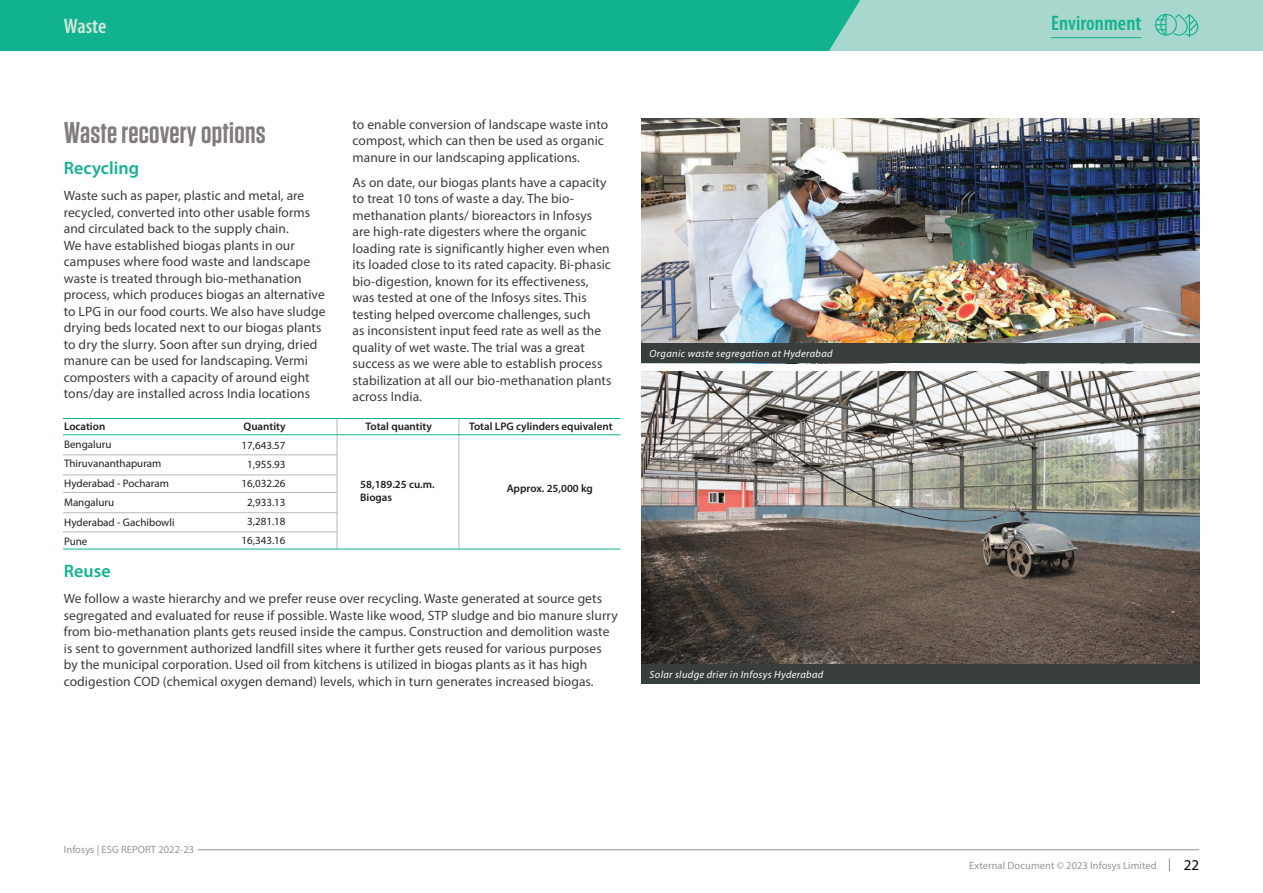
<style>
.page{position:relative;width:1263px;height:893px;background:#fff}
.page>*{position:absolute;margin:0;border:0;box-sizing:border-box;transform-origin:0 0}
.t1{font:600 30px "Tungsten";letter-spacing:.01em;color:#817b79}
.t2{font:600 condensed 21px "Myriad Pro";letter-spacing:.005em;color:#10b28f}
.t3{font:600 condensed 21px "Myriad Pro";color:#d7e8da}
.t4{font:600 18px "Myriad Pro";letter-spacing:.005em;color:#10b28f}
.t5{font:15px "Myriad Pro";color:#040503}
.t6{font:13.5px/16.5px "Myriad Pro";letter-spacing:.005em;color:#383d3d}
.t7{font:10.95px/19.4px "Myriad Pro";color:#201d1e}
.t8{font:600 10.95px/13.2px "Myriad Pro";color:#201d1e}
.t9{font:italic 10.5px "Myriad Pro";letter-spacing:.03em;color:#fff}
.t10{font:10.5px "Myriad Pro";letter-spacing:.005em;color:#939598}
</style>
<div class="page">
<svg style="left:1169px;top:858px;width:1px;height:13px"></svg>
<hr style="left:198px;top:849px;width:1001px;height:1px;background:#939598">
<hr style="left:64px;top:454px;width:273px;height:1px;background:#b8b8b8">
<hr style="left:64px;top:474px;width:273px;height:1px;background:#b8b8b8">
<hr style="left:64px;top:492px;width:273px;height:1px;background:#b8b8b8">
<hr style="left:64px;top:512px;width:273px;height:1px;background:#b8b8b8">
<hr style="left:64px;top:531px;width:273px;height:1px;background:#b8b8b8">
<hr style="left:337px;top:418px;width:1px;height:131px;background:#b8b8b8">
<hr style="left:458px;top:418px;width:1px;height:131px;background:#b8b8b8">
<hr style="left:64px;top:549px;width:556px;height:1px;background:#12b28e">
<hr style="left:64px;top:418px;width:556px;height:1px;background:#12b28e">
<hr style="left:64px;top:434px;width:556px;height:1px;background:#12b28e">
<img style="left:641px;top:371px;width:558px;height:293px">
<img style="left:641px;top:119px;width:558px;height:225px">
<svg style="left:0;top:0;width:1263px;height:51px;background:#41bea3"></svg>
<hr style="left:1051px;top:37px;width:90px;height:1px;background:#10b28f">
<div style="left:641px;top:664px;width:558px;height:19px;background:#383d3d"></div>
<div style="left:641px;top:344px;width:558px;height:19px;background:#383d3d"></div>
<h2 class="t3" style="left:64px;top:13px;width:44px">Waste</h2>
<h2 class="t2" style="left:1051px;top:10px;width:92px">Environment</h2>
<h1 class="t1" style="left:64px;top:116px;width:203px">Waste recovery options</h1>
<h3 class="t4" style="left:64px;top:157px;width:77px">Recycling</h3>
<p class="t6" style="left:64px;top:187px;width:263px">Waste such as paper, plastic and metal, are recycled, converted into other usable forms and circulated back to the supply chain.<br>We have established biogas plants in our campuses where food waste and landscape waste is treated through bio-methanation process, which produces biogas an alternative to LPG in our food courts. We also have sludge drying beds located next to our biogas plants to dry the slurry. Soon after sun drying, dried manure can be used for landscaping. Vermi composters with a capacity of around eight tons/day are installed across India locations</p>
<p class="t8" style="left:64px;top:419px;width:43px">Location</p>
<p class="t8" style="left:244px;top:419px;width:44px">Quantity</p>
<p class="t7" style="left:64px;top:435px;width:112px">Bengaluru<br>Thiruvananthapuram<br>Hyderabad - Pocharam<br>Mangaluru<br>Hyderabad - Gachibowli<br>Pune</p>
<p class="t7" style="left:241px;top:436px;width:46px;text-align:center">17,643.57<br>1,955.93<br>16,032.26<br>2,933.13<br>3,281.18</p>
<p class="t7" style="left:241px;top:530px;width:46px">16,343.16</p>
<p class="t6" style="left:352px;top:116px;width:257px">to enable conversion of landscape waste into compost, which can then be used as organic manure in our landscaping applications.</p>
<p class="t6" style="left:352px;top:174px;width:260px">As on date, our biogas plants have a capacity to treat 10 tons of waste a day. The bio&shy;methanation plants/ bioreactors in Infosys are high-rate digesters where the organic loading rate is significantly higher even when its loaded close to its rated capacity. Bi-phasic bio-digestion, known for its effectiveness, was tested at one of the Infosys sites. This testing helped overcome challenges, such<br>as inconsistent input feed rate as well as the quality of wet waste. The trial was a great success as we were able to establish process stabilization at all our bio-methanation plants across India.</p>
<p class="t8" style="left:366px;top:419px;width:68px">Total quantity</p>
<p class="t8" style="left:469px;top:419px;width:145px">Total LPG cylinders equivalent</p>
<p class="t8" style="left:360px;top:477px;width:76px">58,189.25 cu.m.<br>Biogas</p>
<p class="t8" style="left:507px;top:481px;width:88px">Approx. 25,000 kg</p>
<h3 class="t4" style="left:64px;top:559px;width:48px">Reuse</h3>
<p class="t6" style="left:64px;top:590px;width:555px">We follow a waste hierarchy and we prefer reuse over recycling. Waste generated at source gets segregated and evaluated for reuse if possible. Waste like wood, STP sludge and bio manure slurry from bio-methanation plants gets reused inside the campus. Construction and demolition waste is sent to government authorized landfill sites where it further gets reused for various purposes by the municipal corporation. Used oil from kitchens is utilized in biogas plants as it has high codigestion COD (chemical oxygen demand) levels, which in turn generates increased biogas.</p>
<p class="t9" style="left:649px;top:347px;width:185px">Organic waste segregation at Hyderabad</p>
<p class="t9" style="left:649px;top:668px;width:175px">Solar sludge drier in Infosys Hyderabad</p>
<p class="t10" style="left:64px;top:843px;width:132px">Infosys | ESG REPORT 2022-23</p>
<p class="t10" style="left:969px;top:859px;width:189px">External Document © 2023 Infosys Limited</p>
<p class="t5" style="left:1184px;top:855px;width:17px">22</p>
</div>
